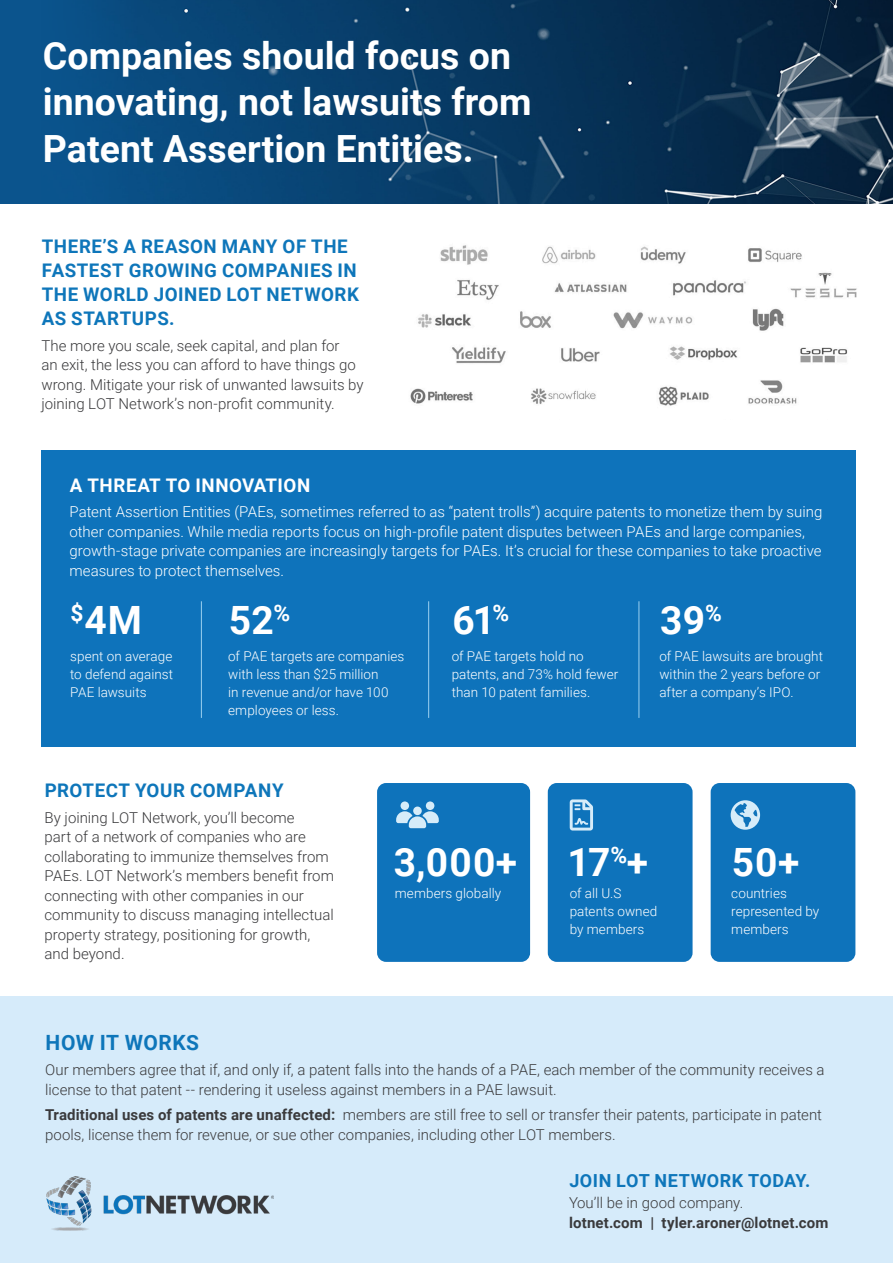
<style>
.page{position:relative;width:893px;height:1263px;background:#fff}
.page>*{position:absolute;margin:0;border:0;box-sizing:border-box;transform-origin:0 0}
.t1{font:700 39px "Roboto";letter-spacing:.015em;color:#fff}
.t2{font:700 37.5px/46.5px "Roboto";color:#fff}
.t3{font:700 21px "Roboto";letter-spacing:.02em;color:#0e76ba}
.t4{font:700 18.75px/24px "Roboto";letter-spacing:.03em;color:#0e76ba}
.t5{font:700 18.75px "Roboto";letter-spacing:.025em;color:#fff}
.t6{font:700 18px "Roboto";letter-spacing:.03em;color:#0e76ba}
.t7{font:300 15px/19.5px "Roboto";color:#3a3a3c}
.t8{font:300 15px/19.5px "Roboto";color:#fff}
.t9{font:700 15px/19.5px "Roboto";letter-spacing:.01em;color:#3a3a3c}
.t10{font:300 13.5px/18px "Roboto";letter-spacing:.005em;color:#fff}
.s1{font-weight:700}
.s2{font-weight:300}
</style>
<div class="page">
<div style="left:0;top:996px;width:893px;height:267px;background:#d6ebfa"></div>
<img style="left:150px;top:0;width:743px;height:203px">
<div style="left:0;top:0;width:150px;height:203px;background:#0b548d"></div>
<div style="left:377px;top:783px;width:153px;height:179px;background:#0e73bb;border-radius:9px"></div>
<div style="left:548px;top:783px;width:145px;height:179px;background:#0e73bb;border-radius:9px"></div>
<div style="left:711px;top:783px;width:144px;height:179px;background:#0e73bb;border-radius:9px"></div>
<img style="left:47px;top:1177px;width:227px;height:54px">
<div style="left:41px;top:451px;width:814px;height:296px;background:#0e73bb"></div>
<hr style="left:201px;top:601px;width:1px;height:117px;background:#9bd0f0">
<hr style="left:428px;top:601px;width:1px;height:117px;background:#9bd0f0">
<hr style="left:639px;top:601px;width:1px;height:117px;background:#9bd0f0">
<svg style="left:570px;top:799px;width:23px;height:31px"></svg>
<svg style="left:731px;top:800px;width:29px;height:30px"></svg>
<img style="left:410px;top:245px;width:447px;height:161px">
<svg style="left:396px;top:801px;width:43px;height:27px"></svg>
<div style="left:413px;top:806px;width:9px;height:9px;background:#d6ecf9;border-radius:50%"></div>
<p class="t2" style="left:43px;top:31px;width:490px">Companies should focus on innovating, not lawsuits from<br>Patent Assertion Entities.</p>
<p class="t4" style="left:42px;top:234px;width:319px">THERE’S A REASON MANY OF THE<br>FASTEST GROWING COMPANIES IN<br>THE WORLD JOINED LOT NETWORK<br>AS STARTUPS.</p>
<p class="t7" style="left:41px;top:335px;width:324px">The more you scale, seek capital, and plan for<br>an exit, the less you can afford to have things go wrong. Mitigate your risk of unwanted lawsuits by joining LOT Network’s non-profit community.</p>
<p class="t5" style="left:70px;top:472px;width:242px">A THREAT TO INNOVATION</p>
<p class="t8" style="left:70px;top:502px;width:754px">Patent Assertion Entities (PAEs, sometimes referred to as “patent trolls”) acquire patents to monetize them by suing other companies. While media reports focus on high-profile patent disputes between PAEs and large companies, growth-stage private companies are increasingly targets for PAEs. It’s crucial for these companies to take proactive measures to protect themselves.</p>
<p class="t1" style="left:71px;top:593px;width:73px"><sup>$</sup>4M</p>
<p class="t10" style="left:70px;top:647px;width:105px;text-align:justify">spent on average to defend against PAE lawsuits</p>
<p class="t1" style="left:229px;top:593px;width:63px">52<sup>%</sup></p>
<p class="t10" style="left:228px;top:647px;width:178px">of PAE targets are companies with less than $25 million<br>in revenue and/or have 100 employees or less.</p>
<p class="t1" style="left:452px;top:593px;width:58px">61<sup>%</sup></p>
<p class="t10" style="left:452px;top:647px;width:168px">of PAE targets hold no patents, and 73% hold fewer than 10 patent families.</p>
<p class="t1" style="left:660px;top:593px;width:63px">39<sup>%</sup></p>
<p class="t10" style="left:659px;top:647px;width:165px">of PAE lawsuits are brought within the 2 years before or after a company’s IPO.</p>
<p class="t4" style="left:45px;top:778px;width:240px">PROTECT YOUR COMPANY</p>
<p class="t7" style="left:44px;top:807px;width:291px">By joining LOT Network, you’ll become<br>part of a network of companies who are collaborating to immunize themselves from PAEs. LOT Network’s members benefit from connecting with other companies in our community to discuss managing intellectual property strategy, positioning for growth, and beyond.</p>
<p class="t1" style="left:394px;top:835px;width:125px">3,000+</p>
<p class="t1" style="left:567px;top:835px;width:82px">17<sup>%</sup>+</p>
<p class="t1" style="left:732px;top:835px;width:69px">50+</p>
<p class="t10" style="left:395px;top:883px;width:108px">members globally</p>
<p class="t10" style="left:570px;top:883px;width:89px">of all U.S patents owned by members</p>
<p class="t10" style="left:731px;top:883px;width:89px">countries represented by members</p>
<p class="t3" style="left:46px;top:1027px;width:155px">HOW IT WORKS</p>
<p class="t7" style="left:45px;top:1059px;width:781px">Our members agree that if, and only if, a patent falls into the hands of a PAE, each member of the community receives a license to that patent -- rendering it useless against members in a PAE lawsuit.</p>
<p class="t7" style="left:45px;top:1104px;width:778px"><span class="s1">Traditional uses of patents are unaffected:</span> members are still free to sell or transfer their patents, participate in patent pools, license them for revenue, or sue other companies, including other LOT members.</p>
<p class="t6" style="left:569px;top:1168px;width:243px">JOIN LOT NETWORK TODAY.</p>
<p class="t9" style="left:569px;top:1192px;width:261px"><span class="s2">You’ll be in good company.<br></span>lotnet.com | tyler.aroner@lotnet.com</p>
</div>
